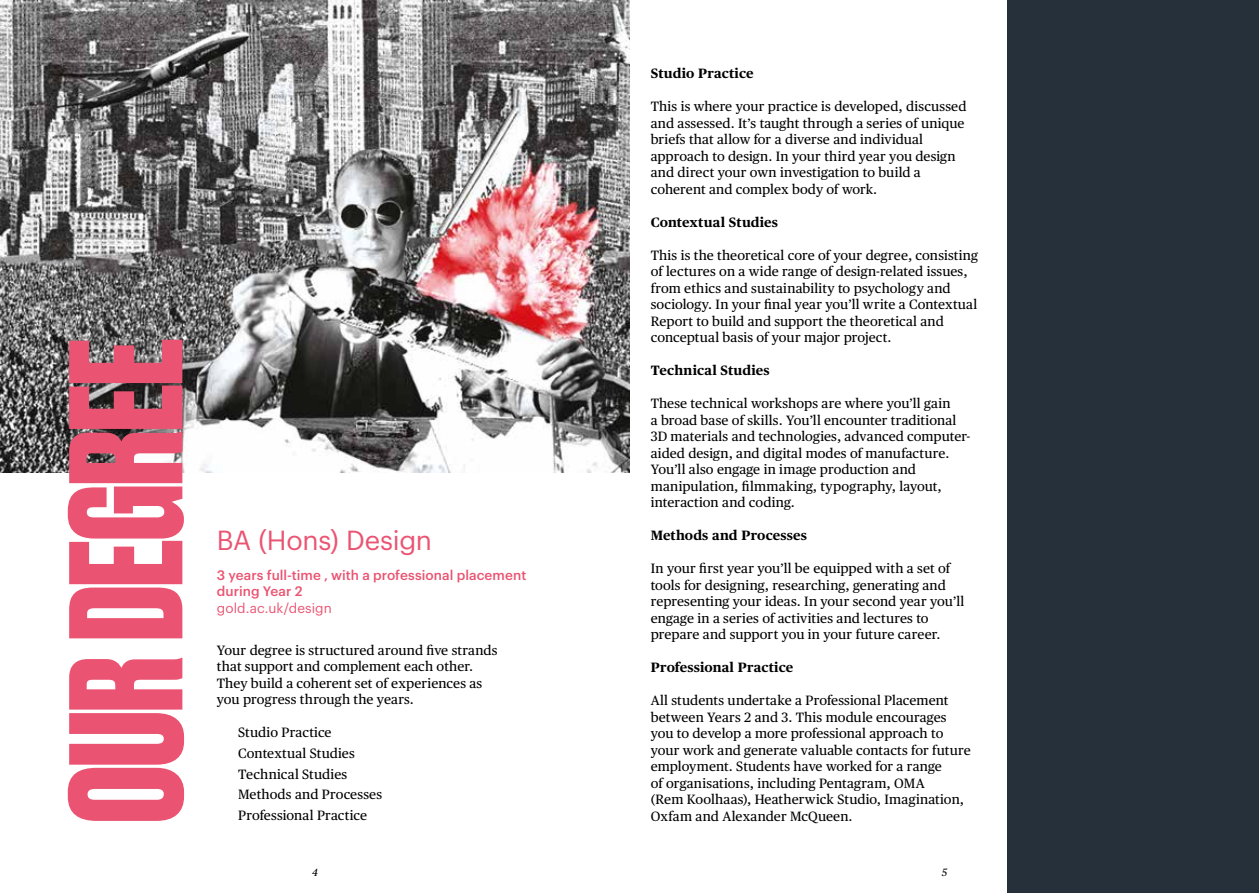
<style>
.page{position:relative;width:1259px;height:893px;background:#fff}
.page>*{position:absolute;margin:0;border:0;box-sizing:border-box;transform-origin:0 0}
.t1{font:700 152.1px "Druk";letter-spacing:-.015em;color:#ea5472}
.t2{font:27px "Graphik";letter-spacing:-.01em;color:#ea5472}
.t3{font:13.5px/16.5px "Publico Text";letter-spacing:.01em;color:#000}
.t4{font:700 13.5px "Publico Text";letter-spacing:.01em;color:#000}
.t5{font:500 13.5px/16.5px "Graphik";letter-spacing:.005em;color:#ea5472}
.t6{font:13.5px "Graphik";letter-spacing:.005em;color:#ea5472}
.t7{font:italic 10.5px "Publico Text";color:#000}
</style>
<div class="page">
<img style="left:0;top:0;width:629px;height:472px">
<div style="left:1007px;top:0;width:252px;height:893px;background:#25303b"></div>
<h1 class="t1" style="left:22px;top:823px;width:486px;rotate:-90deg">OUR DEGREE</h1>
<h2 class="t2" style="left:217px;top:520px;width:217px">BA (Hons) Design</h2>
<p class="t5" style="left:217px;top:565px;width:311px">3 years full-time , with a professional placement during Year 2</p>
<p class="t6" style="left:217px;top:598px;width:116px">gold.ac.uk/design</p>
<p class="t3" style="left:217px;top:641px;width:282px">Your degree is structured around five strands that support and complement each other.<br>They build a coherent set of experiences as you progress through the years.</p>
<p class="t3" style="left:238px;top:721px;width:145px;line-height:20.7px">Studio Practice<br>Contextual Studies<br>Technical Studies<br>Methods and Processes<br>Professional Practice</p>
<p class="t4" style="left:651px;top:63px;width:104px">Studio Practice</p>
<p class="t3" style="left:651px;top:97px;width:317px">This is where your practice is developed, discussed and assessed. It’s taught through a series of unique briefs that allow for a diverse and individual approach to design. In your third year you design and direct your own investigation to build a coherent and complex body of work.</p>
<p class="t4" style="left:651px;top:211px;width:129px">Contextual Studies</p>
<p class="t3" style="left:651px;top:246px;width:329px">This is the theoretical core of your degree, consisting of lectures on a wide range of design-related issues, from ethics and sustainability to psychology and sociology. In your final year you’ll write a Contextual Report to build and support the theoretical and conceptual basis of your major project.</p>
<p class="t4" style="left:651px;top:360px;width:120px">Technical Studies</p>
<p class="t3" style="left:651px;top:394px;width:321px">These technical workshops are where you’ll gain<br>a broad base of skills. You’ll encounter traditional 3D materials and technologies, advanced computer&shy;aided design, and digital modes of manufacture.<br>You’ll also engage in image production and manipulation, filmmaking, typography, layout, interaction and coding.</p>
<p class="t4" style="left:651px;top:525px;width:158px">Methods and Processes</p>
<p class="t3" style="left:651px;top:559px;width:315px">In your first year you’ll be equipped with a set of tools for designing, researching, generating and representing your ideas. In your second year you’ll engage in a series of activities and lectures to prepare and support you in your future career.</p>
<p class="t4" style="left:651px;top:657px;width:144px">Professional Practice</p>
<p class="t3" style="left:651px;top:691px;width:322px">All students undertake a Professional Placement between Years 2 and 3. This module encourages you to develop a more professional approach to your work and generate valuable contacts for future employment. Students have worked for a range<br>of organisations, including Pentagram, OMA<br>(Rem Koolhaas), Heatherwick Studio, Imagination, Oxfam and Alexander McQueen.</p>
<p class="t7" style="left:312px;top:864px;width:7px">4</p>
<p class="t7" style="left:941px;top:864px;width:7px">5</p>
</div>
